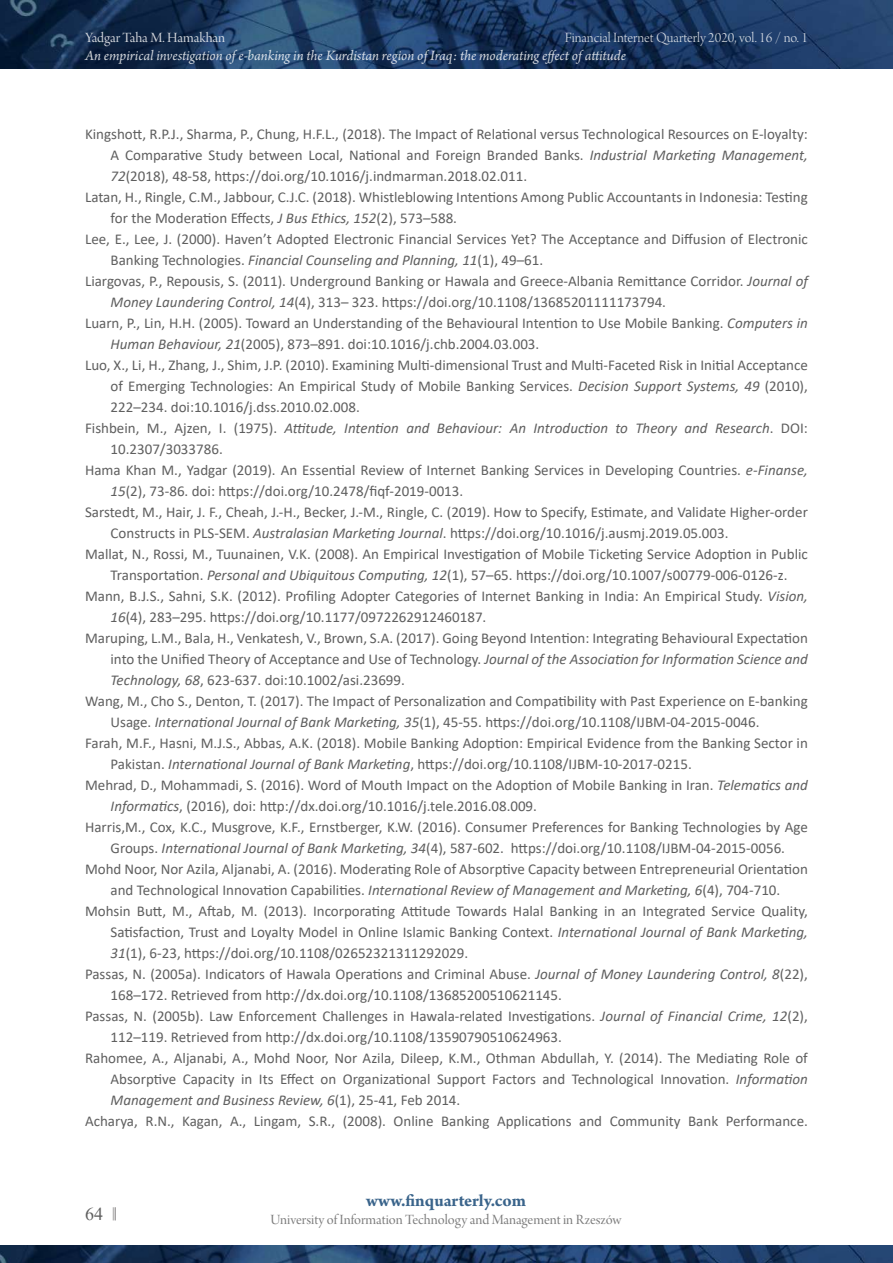
<style>
.page{position:relative;width:893px;height:1263px;background:#fff}
.page>*{position:absolute;margin:0;border:0;box-sizing:border-box;transform-origin:0 0}
.t1{font:700 18px "Arno Pro";color:#3a648b}
.t2{font:18px "Times New Roman";color:#5f5f5f}
.t3{font:15px "Calibri";color:#5f5f5f}
.t4{font:italic 15px "Calibri";color:#5f5f5f}
.t5{font:italic 15px "Arno Pro";letter-spacing:-.005em;color:#fff}
.t6{font:15px "Arno Pro Display";color:#7c7c7c}
.t7{font:15px "Arno Pro Light Display";color:#fff}
.t8{font:15px "Arno Pro Display";letter-spacing:-.005em;color:#fff}
.s1{font-style:italic}
.s2{font-style:normal}
</style>
<div class="page">
<img style="left:0;top:0;width:893px;height:68px">
<img style="left:0;top:1246px;width:893px;height:17px">
<svg style="left:113px;top:1207px;width:3px;height:13px"></svg>
<p class="t8" style="left:85px;top:29px;width:142px">Yadgar Taha M. Hamakhan</p>
<p class="t7" style="left:565px;top:29px;width:245px">Financial Internet Quarterly 2020, vol. 16 / no. 1</p>
<p class="t5" style="left:85px;top:47px;width:542px">An empirical investigation of e-banking in the Kurdistan region of Iraq: the moderating effect of attitude</p>
<p class="t3" style="left:85px;top:123px;width:724px">Kingshott, R.P.J., Sharma, P., Chung, H.F.L., (2018). The Impact of Relational versus Technological Resources on E-loyalty:</p>
<p class="t3" style="left:111px;top:144px;width:699px">A Comparative Study between Local, National and Foreign Branded Banks. <span class="s1">Industrial Marketing Management,</span></p>
<p class="t3" style="left:111px;top:165px;width:418px"><span class="s1">72</span>(2018), 48-58, https://doi.org/10.1016/j.indmarman.2018.02.011.</p>
<p class="t3" style="left:85px;top:186px;width:724px">Latan, H., Ringle, C.M., Jabbour, C.J.C. (2018). Whistleblowing Intentions Among Public Accountants in Indonesia: Testing</p>
<p class="t3" style="left:111px;top:207px;width:348px">for the Moderation Effects, <span class="s1">J Bus Ethics, 152</span>(2), 573–588.</p>
<p class="t3" style="left:85px;top:228px;width:724px">Lee, E., Lee, J. (2000). Haven’t Adopted Electronic Financial Services Yet? The Acceptance and Diffusion of Electronic</p>
<p class="t4" style="left:111px;top:249px;width:434px"><span class="s2">Banking Technologies.</span> Financial Counseling and Planning, 11<span class="s2">(1), 49–61.</span></p>
<p class="t3" style="left:85px;top:270px;width:724px">Liargovas, P., Repousis, S. (2011). Underground Banking or Hawala and Greece-Albania Remittance Corridor. <span class="s1">Journal of</span></p>
<p class="t3" style="left:111px;top:291px;width:557px"><span class="s1">Money Laundering Control, 14</span>(4), 313– 323. https://doi.org/10.1108/13685201111173794.</p>
<p class="t3" style="left:85px;top:312px;width:724px">Luarn, P., Lin, H.H. (2005). Toward an Understanding of the Behavioural Intention to Use Mobile Banking. <span class="s1">Computers in</span></p>
<p class="t3" style="left:111px;top:333px;width:430px"><span class="s1">Human Behaviour, 21</span>(2005), 873–891. doi:10.1016/j.chb.2004.03.003.</p>
<p class="t3" style="left:85px;top:354px;width:724px">Luo, X., Li, H., Zhang, J., Shim, J.P. (2010). Examining Multi-dimensional Trust and Multi-Faceted Risk in Initial Acceptance</p>
<p class="t3" style="left:111px;top:375px;width:699px">of Emerging Technologies: An Empirical Study of Mobile Banking Services. <span class="s1">Decision Support Systems, 49</span> (2010),</p>
<p class="t3" style="left:111px;top:396px;width:251px">222–234. doi:10.1016/j.dss.2010.02.008.</p>
<p class="t4" style="left:85px;top:417px;width:724px"><span class="s2">Fishbein, M., Ajzen, I. (1975).</span> Attitude, Intention and Behaviour: An Introduction to Theory and Research<span class="s2">. DOI:</span></p>
<p class="t3" style="left:111px;top:438px;width:114px">10.2307/3033786.</p>
<p class="t3" style="left:85px;top:459px;width:724px">Hama Khan M., Yadgar (2019). An Essential Review of Internet Banking Services in Developing Countries. <span class="s1">e-Finanse,</span></p>
<p class="t3" style="left:111px;top:480px;width:354px"><span class="s1">15</span>(2), 73-86. doi: https://doi.org/10.2478/fiqf-2019-0013.</p>
<p class="t3" style="left:85px;top:501px;width:724px">Sarstedt, M., Hair, J. F., Cheah, J.-H., Becker, J.-M., Ringle, C. (2019). How to Specify, Estimate, and Validate Higher-order</p>
<p class="t3" style="left:111px;top:522px;width:619px">Constructs in PLS-SEM. <span class="s1">Australasian Marketing Journal</span>. https://doi.org/10.1016/j.ausmj.2019.05.003.</p>
<p class="t3" style="left:85px;top:543px;width:724px">Mallat, N., Rossi, M., Tuunainen, V.K. (2008). An Empirical Investigation of Mobile Ticketing Service Adoption in Public</p>
<p class="t3" style="left:111px;top:564px;width:678px">Transportation. <span class="s1">Personal and Ubiquitous Computing, 12</span>(1), 57–65. https://doi.org/10.1007/s00779-006-0126-z.</p>
<p class="t3" style="left:85px;top:585px;width:724px">Mann, B.J.S., Sahni, S.K. (2012). Profiling Adopter Categories of Internet Banking in India: An Empirical Study. <span class="s1">Vision,</span></p>
<p class="t3" style="left:111px;top:606px;width:377px"><span class="s1">16</span>(4), 283–295. https://doi.org/10.1177/0972262912460187.</p>
<p class="t3" style="left:85px;top:627px;width:724px">Maruping, L.M., Bala, H., Venkatesh, V., Brown, S.A. (2017). Going Beyond Intention: Integrating Behavioural Expectation</p>
<p class="t3" style="left:111px;top:648px;width:699px">into the Unified Theory of Acceptance and Use of Technology. <span class="s1">Journal of the Association for Information Science and</span></p>
<p class="t3" style="left:111px;top:669px;width:296px"><span class="s1">Technology, 68</span>, 623-637. doi:10.1002/asi.23699.</p>
<p class="t3" style="left:85px;top:690px;width:724px">Wang, M., Cho S., Denton, T. (2017). The Impact of Personalization and Compatibility with Past Experience on E-banking</p>
<p class="t3" style="left:111px;top:711px;width:650px">Usage. <span class="s1">International Journal of Bank Marketing, 35</span>(1), 45-55. https://doi.org/10.1108/IJBM-04-2015-0046.</p>
<p class="t3" style="left:85px;top:732px;width:724px">Farah, M.F., Hasni, M.J.S., Abbas, A.K. (2018). Mobile Banking Adoption: Empirical Evidence from the Banking Sector in</p>
<p class="t3" style="left:111px;top:753px;width:583px">Pakistan. <span class="s1">International Journal of Bank Marketing</span>, https://doi.org/10.1108/IJBM-10-2017-0215.</p>
<p class="t3" style="left:85px;top:774px;width:724px">Mehrad, D., Mohammadi, S. (2016). Word of Mouth Impact on the Adoption of Mobile Banking in Iran. <span class="s1">Telematics and</span></p>
<p class="t3" style="left:111px;top:795px;width:428px"><span class="s1">Informatics</span>, (2016), doi: http://dx.doi.org/10.1016/j.tele.2016.08.009.</p>
<p class="t3" style="left:85px;top:816px;width:724px">Harris,M., Cox, K.C., Musgrove, K.F., Ernstberger, K.W. (2016). Consumer Preferences for Banking Technologies by Age</p>
<p class="t3" style="left:111px;top:837px;width:676px">Groups. <span class="s1">International Journal of Bank Marketing, 34</span>(4), 587-602. https://doi.org/10.1108/IJBM-04-2015-0056.</p>
<p class="t3" style="left:85px;top:858px;width:724px">Mohd Noor, Nor Azila, Aljanabi, A. (2016). Moderating Role of Absorptive Capacity between Entrepreneurial Orientation</p>
<p class="t3" style="left:111px;top:879px;width:671px">and Technological Innovation Capabilities. <span class="s1">International Review of Management and Marketing, 6</span>(4), 704-710.</p>
<p class="t3" style="left:85px;top:900px;width:724px">Mohsin Butt, M., Aftab, M. (2013). Incorporating Attitude Towards Halal Banking in an Integrated Service Quality,</p>
<p class="t3" style="left:111px;top:921px;width:699px">Satisfaction, Trust and Loyalty Model in Online Islamic Banking Context. <span class="s1">International Journal of Bank Marketing,</span></p>
<p class="t3" style="left:111px;top:942px;width:359px"><span class="s1">31</span>(1), 6-23, https://doi.org/10.1108/02652321311292029.</p>
<p class="t3" style="left:85px;top:963px;width:724px">Passas, N. (2005a). Indicators of Hawala Operations and Criminal Abuse. <span class="s1">Journal of Money Laundering Control, 8</span>(22),</p>
<p class="t3" style="left:111px;top:984px;width:453px">168–172. Retrieved from http://dx.doi.org/10.1108/13685200510621145.</p>
<p class="t3" style="left:85px;top:1005px;width:724px">Passas, N. (2005b). Law Enforcement Challenges in Hawala-related Investigations. <span class="s1">Journal of Financial Crime, 12</span>(2),</p>
<p class="t3" style="left:111px;top:1026px;width:453px">112–119. Retrieved from http://dx.doi.org/10.1108/13590790510624963.</p>
<p class="t3" style="left:85px;top:1047px;width:724px">Rahomee, A., Aljanabi, A., Mohd Noor, Nor Azila, Dileep, K.M., Othman Abdullah, Y. (2014). The Mediating Role of</p>
<p class="t3" style="left:111px;top:1068px;width:699px">Absorptive Capacity in Its Effect on Organizational Support Factors and Technological Innovation. <span class="s1">Information</span></p>
<p class="t4" style="left:111px;top:1089px;width:351px">Management and Business Review, 6<span class="s2">(1), 25-41, Feb 2014.</span></p>
<p class="t3" style="left:85px;top:1110px;width:724px">Acharya, R.N., Kagan, A., Lingam, S.R., (2008). Online Banking Applications and Community Bank Performance.</p>
<p class="t1" style="left:366px;top:1190px;width:159px">www.finquarterly.com</p>
<p class="t2" style="left:85px;top:1201px;width:19px">64</p>
<p class="t6" style="left:271px;top:1212px;width:352px">University of Information Technology and Management in Rzeszów</p>
</div>
